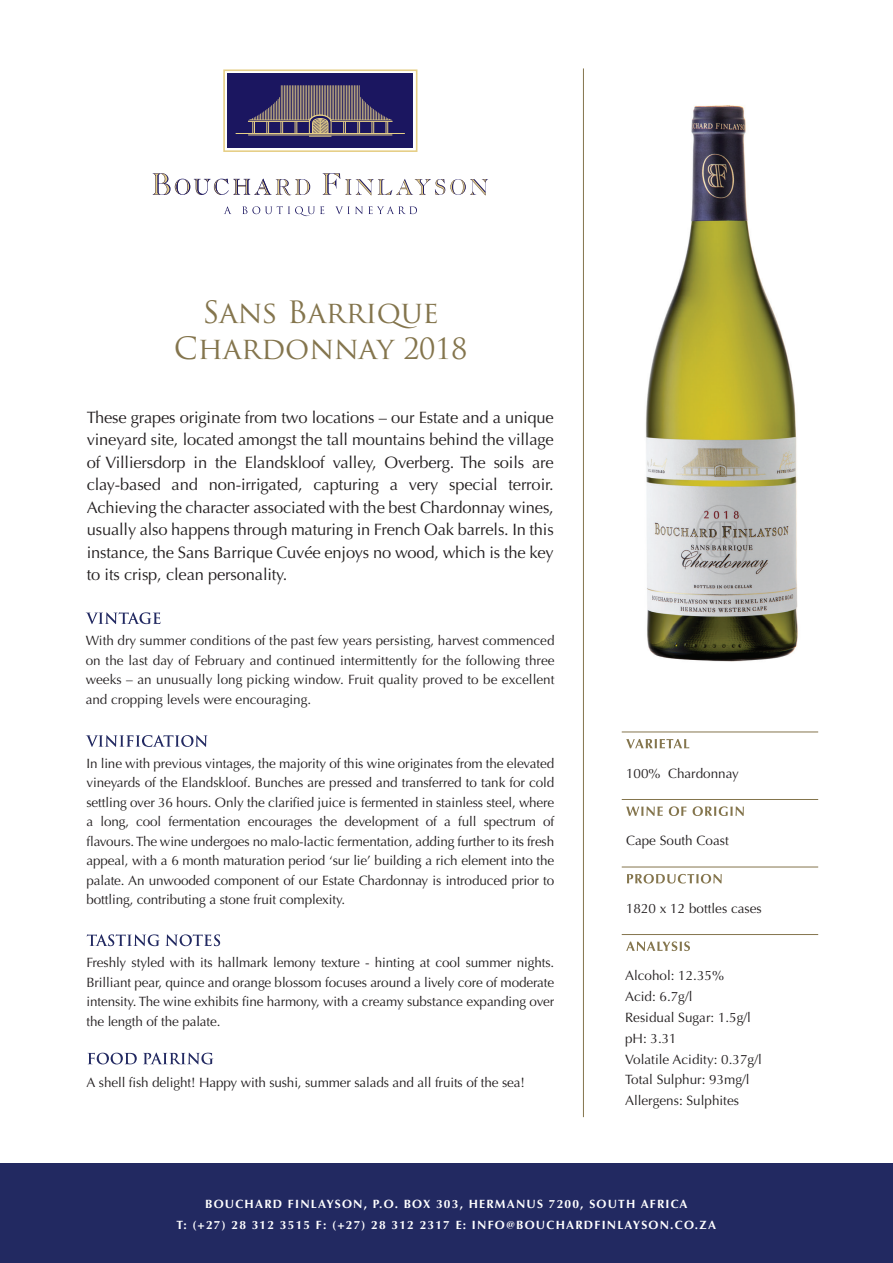
<style>
.page{position:relative;width:893px;height:1263px;background:#fff}
.page>*{position:absolute;margin:0;border:0;box-sizing:border-box;transform-origin:0 0}
.t1{font:30px/36px "Trajan Pro";letter-spacing:-.01em;color:#84754d;text-align:center}
.t2{font:16.5px/22.5px "Optima";letter-spacing:-.01em;color:#231f20;text-align:justify}
.t3{font:13.5px/19.5px "Optima";color:#231f20;text-align:justify}
.t4{font:700 12px/21px "Optima";letter-spacing:.1em;color:#fff;text-align:center}
.s1{font-size:28.5px}
</style>
<div class="page">
<hr style="left:583px;top:68px;width:1px;height:1049px;background:#84754d">
<div style="left:0;top:1163px;width:893px;height:100px;background:#222961"></div>
<svg style="left:86px;top:612px;width:74px;height:12px"></svg>
<svg style="left:86px;top:735px;width:121px;height:12px"></svg>
<svg style="left:87px;top:934px;width:133px;height:12px"></svg>
<svg style="left:87px;top:1053px;width:50px;height:11px"></svg>
<svg style="left:143px;top:1052px;width:70px;height:12px"></svg>
<hr style="left:622px;top:732px;width:196px;height:1px;background:#84754d">
<hr style="left:622px;top:799px;width:196px;height:1px;background:#84754d">
<hr style="left:622px;top:867px;width:196px;height:1px;background:#84754d">
<hr style="left:622px;top:934px;width:196px;height:1px;background:#84754d">
<svg style="left:626px;top:739px;width:63px;height:9px"></svg>
<svg style="left:626px;top:806px;width:37px;height:10px"></svg>
<svg style="left:669px;top:806px;width:17px;height:10px"></svg>
<svg style="left:693px;top:806px;width:51px;height:10px"></svg>
<svg style="left:627px;top:874px;width:95px;height:9px"></svg>
<svg style="left:626px;top:941px;width:64px;height:10px"></svg>
<div style="left:223px;top:69px;width:194px;height:83px;border:2px solid #e6cf87"></div>
<div style="left:227px;top:74px;width:186px;height:74px;background:#1b1660"></div>
<hr style="left:236px;top:133px;width:169px;height:1px;background:#e6cf87">
<svg style="left:248px;top:85px;width:145px;height:52px"></svg>
<svg style="left:224px;top:206px;width:7px;height:8px"></svg>
<svg style="left:242px;top:206px;width:82px;height:10px"></svg>
<svg style="left:335px;top:206px;width:82px;height:8px"></svg>
<svg style="left:153px;top:173px;width:335px;height:22px"></svg>
<img style="left:645px;top:105px;width:153px;height:557px">
<h1 class="t1" style="left:174px;top:294px;width:295px">Sans Barrique<br>Chardonnay <span class="s1">2018</span></h1>
<p class="t2" style="left:87px;top:406px;width:469px">These grapes originate from two locations – our Estate and a unique vineyard site, located amongst the tall mountains behind the village of Villiersdorp in the Elandskloof valley, Overberg. The soils are clay-based and non-irrigated, capturing a very special terroir.<br>Achieving the character associated with the best Chardonnay wines, usually also happens through maturing in French Oak barrels. In this instance, the Sans Barrique Cuvée enjoys no wood, which is the key to its crisp, clean personality.</p>
<p class="t3" style="left:86px;top:631px;width:470px">With dry summer conditions of the past few years persisting, harvest commenced on the last day of February and continued intermittently for the following three weeks – an unusually long picking window. Fruit quality proved to be excellent and cropping levels were encouraging.</p>
<p class="t3" style="left:86px;top:753px;width:469px">In line with previous vintages, the majority of this wine originates from the elevated vineyards of the Elandskloof. Bunches are pressed and transferred to tank for cold settling over 36 hours. Only the clarified juice is fermented in stainless steel, where a long, cool fermentation encourages the development of a full spectrum of flavours. The wine undergoes no malo-lactic fermentation, adding further to its fresh appeal, with a 6 month maturation period ‘sur lie’ building a rich element into the palate. An unwooded component of our Estate Chardonnay is introduced prior to bottling, contributing a stone fruit complexity.</p>
<p class="t3" style="left:86px;top:953px;width:469px">Freshly styled with its hallmark lemony texture - hinting at cool summer nights.<br>Brilliant pear, quince and orange blossom focuses around a lively core of moderate intensity. The wine exhibits fine harmony, with a creamy substance expanding over the length of the palate.</p>
<p class="t3" style="left:86px;top:1073px;width:440px">A shell fish delight! Happy with sushi, summer salads and all fruits of the sea!</p>
<p class="t3" style="left:626px;top:764px;width:114px">100% Chardonnay</p>
<p class="t3" style="left:626px;top:831px;width:104px">Cape South Coast</p>
<p class="t3" style="left:626px;top:899px;width:137px">1820 x 12 bottles cases</p>
<p class="t3" style="left:625px;top:965px;width:138px;line-height:20.9px;text-align:left">Alcohol: 12.35%<br>Acid: 6.7g/l<br>Residual Sugar: 1.5g/l pH: 3.31<br>Volatile Acidity: 0.37g/l<br>Total Sulphur: 93mg/l<br>Allergens: Sulphites</p>
<p class="t4" style="left:177px;top:1193px;width:541px">BOUCHARD FINLAYSON, P.O. BOX 303, HERMANUS 7200, SOUTH AFRICA<br>T: (+27) 28 312 3515 F: (+27) 28 312 2317 E: INFO@BOUCHARDFINLAYSON.CO.ZA</p>
</div>
